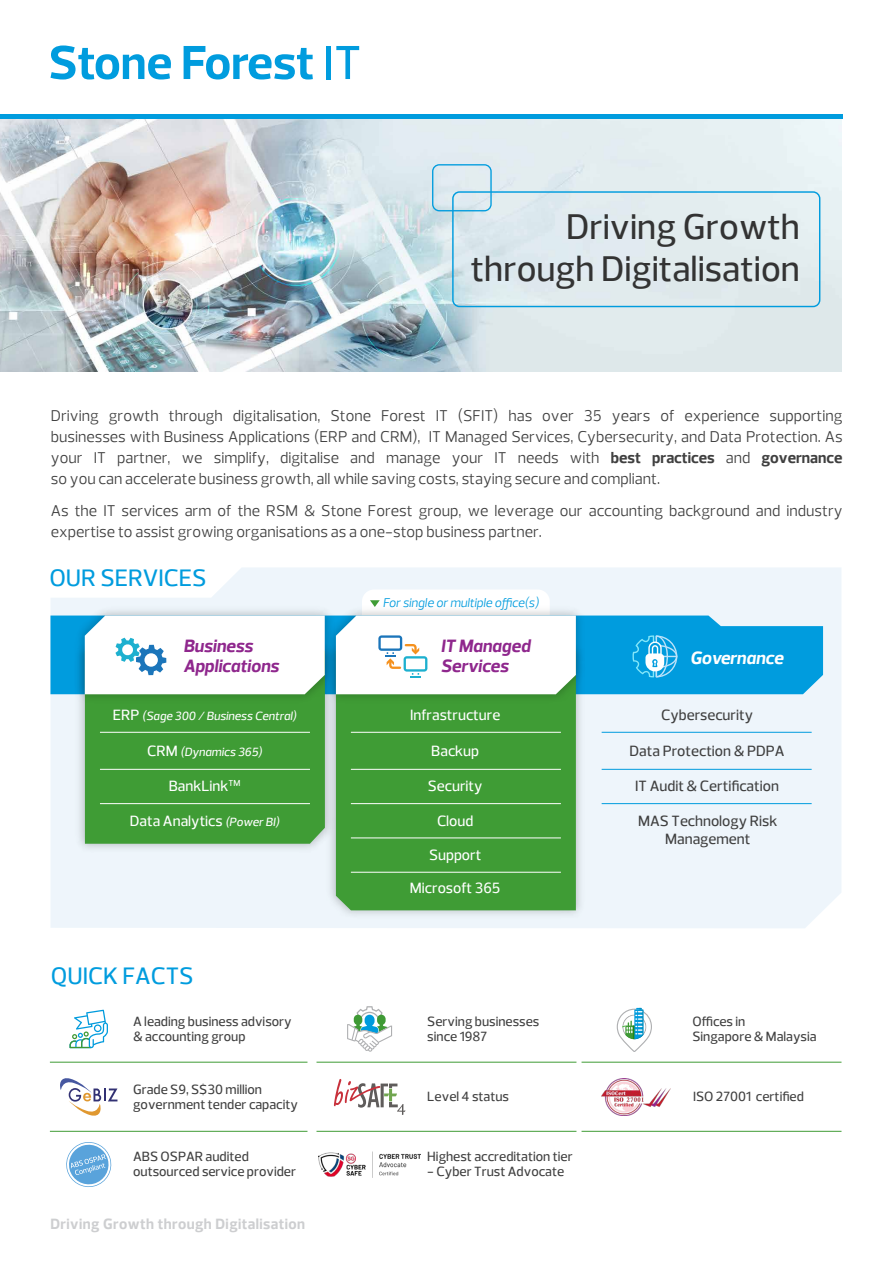
<style>
.page{position:relative;width:893px;height:1263px;background:#fff}
.page>*{position:absolute;margin:0;border:0;box-sizing:border-box;transform-origin:0 0}
.t1{font:500 36px/42px "Prelo";color:#333;text-align:right}
.t2{font:500 24px "Prelo";color:#009cde}
.t3{font:italic 700 18px/19.5px "Prelo";color:#8f278d}
.t4{font:italic 700 18px "Prelo";color:#fff}
.t5{font:15.75px/21px "Prelo";color:#404040;text-align:justify}
.t6{font:500 15px/32.8px "Prelo";color:#fff;text-align:center}
.t7{font:500 15px/18px "Prelo";color:#404040;text-align:center}
.t8{font:700 15px "Prelo";letter-spacing:.03em;color:#cdced0}
.t9{font:500 13.5px/15px "Prelo";color:#404040}
.t10{font:italic 12.75px "Prelo";letter-spacing:-.005em;color:#009cde}
.t11{font:italic 500 12px "Prelo";color:#fff}
.s1{font-weight:700}
.s2{font-style:normal;font-size:15px}
.s3{font-style:italic;font-size:12px}
</style>
<div class="page">
<div style="left:50px;top:568px;width:791px;height:360px;background:#eef5fb"></div>
<svg style="left:50px;top:615px;width:773px;height:79px;background:#13a3e0"></svg>
<img style="left:0;top:119px;width:841px;height:253px">
<hr style="left:0;top:115px;width:842px;height:4px;background:#009cde">
<div style="left:452px;top:191px;width:368px;height:116px;border:1px solid #009cde;border-radius:7px"></div>
<div style="left:432px;top:164px;width:60px;height:47px;border:1px solid #009cde;border-radius:7px"></div>
<svg style="left:334px;top:1079px;width:71px;height:36px"></svg>
<svg style="left:66px;top:1142px;width:46px;height:45px"></svg>
<img style="left:319px;top:1151px;width:101px;height:27px">
<hr style="left:582px;top:1131px;width:259px;height:1px;background:#3f9c35">
<hr style="left:582px;top:1062px;width:259px;height:1px;background:#3f9c35">
<hr style="left:316px;top:1131px;width:260px;height:1px;background:#3f9c35">
<hr style="left:316px;top:1062px;width:260px;height:1px;background:#3f9c35">
<hr style="left:50px;top:1131px;width:257px;height:1px;background:#3f9c35">
<hr style="left:50px;top:1062px;width:257px;height:1px;background:#3f9c35">
<svg style="left:60px;top:1078px;width:57px;height:38px"></svg>
<img style="left:601px;top:1078px;width:69px;height:38px">
<svg style="left:347px;top:1006px;width:45px;height:46px"></svg>
<hr style="left:602px;top:732px;width:210px;height:1px;background:#009cde">
<hr style="left:602px;top:769px;width:210px;height:1px;background:#009cde">
<hr style="left:602px;top:803px;width:210px;height:1px;background:#009cde">
<img style="left:321px;top:708px;width:269px;height:216px">
<div style="left:336px;top:708px;width:240px;height:202px;background:#3f9c35"></div>
<img style="left:339px;top:601px;width:251px;height:107px">
<hr style="left:351px;top:732px;width:210px;height:1px;background:#fff">
<hr style="left:351px;top:769px;width:210px;height:1px;background:#fff">
<hr style="left:351px;top:803px;width:210px;height:1px;background:#fff">
<hr style="left:351px;top:837px;width:210px;height:1px;background:#fff">
<hr style="left:351px;top:872px;width:210px;height:1px;background:#fff">
<svg style="left:336px;top:589px;width:240px;height:105px"></svg>
<svg style="left:632px;top:635px;width:45px;height:42px;background:#4abae8"></svg>
<img style="left:71px;top:708px;width:268px;height:150px">
<div style="left:85px;top:708px;width:240px;height:136px;background:#3f9c35"></div>
<img style="left:71px;top:601px;width:268px;height:107px">
<hr style="left:100px;top:732px;width:210px;height:1px;background:#fff">
<hr style="left:100px;top:769px;width:210px;height:1px;background:#fff">
<hr style="left:100px;top:803px;width:210px;height:1px;background:#fff">
<svg style="left:85px;top:615px;width:240px;height:79px"></svg>
<svg style="left:69px;top:1010px;width:39px;height:38px"></svg>
<svg style="left:51px;top:45px;width:120px;height:35px"></svg>
<svg style="left:184px;top:46px;width:129px;height:34px"></svg>
<div style="left:326px;top:46px;width:5px;height:33px;background:#009cde"></div>
<svg style="left:336px;top:46px;width:23px;height:33px"></svg>
<svg style="left:616px;top:1008px;width:36px;height:44px"></svg>
<h1 class="t1" style="left:471px;top:205px;width:331px">Driving Growth through Digitalisation</h1>
<p class="t5" style="left:51px;top:405px;width:793px">Driving growth through digitalisation, Stone Forest IT (SFIT) has over 35 years of experience supporting businesses with Business Applications (ERP and CRM), IT Managed Services, Cybersecurity, and Data Protection. As your IT partner, we simplify, digitalise and manage your IT needs with <span class="s1">best practices</span> and <span class="s1">governance </span>so you can accelerate business growth, all while saving costs, staying secure and compliant.</p>
<p class="t5" style="left:51px;top:500px;width:793px">As the IT services arm of the RSM &amp; Stone Forest group, we leverage our accounting background and industry expertise to assist growing organisations as a one-stop business partner.</p>
<h2 class="t2" style="left:49px;top:564px;width:159px">OUR SERVICES</h2>
<p class="t3" style="left:183px;top:636px;width:97px">Business<br>Applications</p>
<p class="t11" style="left:113px;top:709px;width:185px"><span class="s2">ERP</span> (Sage 300 / Business Central)</p>
<p class="t11" style="left:147px;top:745px;width:116px"><span class="s2">CRM</span> (Dynamics 365)</p>
<p class="t6" style="left:169px;top:770px;width:73px">BankLink<sup>TM</sup></p>
<p class="t6" style="left:130px;top:805px;width:151px">Data Analytics <span class="s3">(Power BI)</span></p>
<h2 class="t2" style="left:51px;top:962px;width:144px">QUICK FACTS</h2>
<p class="t9" style="left:133px;top:1013px;width:160px">A leading business advisory &amp; accounting group</p>
<p class="t10" style="left:383px;top:596px;width:158px">For single or multiple office(s)</p>
<p class="t3" style="left:441px;top:636px;width:91px">IT Managed<br>Services</p>
<p class="t4" style="left:690px;top:647px;width:95px">Governance</p>
<p class="t6" style="left:410px;top:698px;width:92px">Infrastructure</p>
<p class="t6" style="left:431px;top:734px;width:49px">Backup</p>
<p class="t6" style="left:428px;top:770px;width:56px">Security</p>
<p class="t6" style="left:437px;top:805px;width:38px">Cloud</p>
<p class="t6" style="left:410px;top:839px;width:92px">Support<br>Microsoft 365</p>
<p class="t9" style="left:427px;top:1013px;width:113px">Serving businesses since 1987</p>
<p class="t7" style="left:661px;top:706px;width:94px">Cybersecurity</p>
<p class="t7" style="left:629px;top:742px;width:157px">Data Protection &amp; PDPA</p>
<p class="t7" style="left:635px;top:777px;width:145px">IT Audit &amp; Certification</p>
<p class="t7" style="left:638px;top:812px;width:141px">MAS Technology Risk<br>Management</p>
<p class="t9" style="left:692px;top:1013px;width:126px">Offices in<br>Singapore &amp; Malaysia</p>
<p class="t9" style="left:133px;top:1081px;width:166px">Grade S9, S$30 million government tender capacity</p>
<p class="t9" style="left:693px;top:1089px;width:112px">ISO 27001 certified</p>
<p class="t9" style="left:427px;top:1089px;width:83px">Level 4 status</p>
<p class="t9" style="left:133px;top:1149px;width:165px">ABS OSPAR audited outsourced service provider</p>
<p class="t9" style="left:427px;top:1149px;width:147px">Highest accreditation tier</p>
<p class="t9" style="left:427px;top:1164px;width:138px">- Cyber Trust Advocate</p>
<p class="t8" style="left:50px;top:1215px;width:256px">Driving Growth through Digitalisation</p>
</div>
